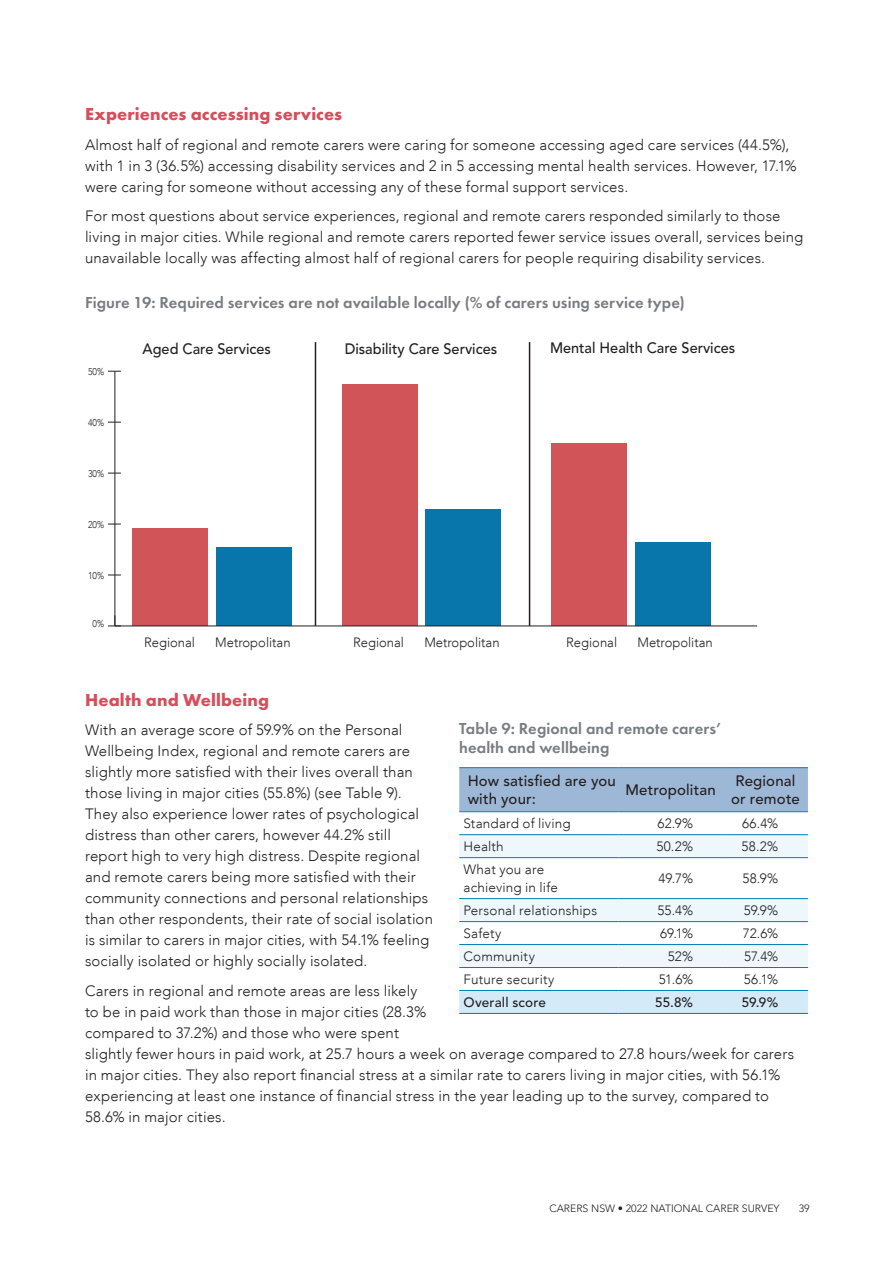
<style>
.page{position:relative;width:893px;height:1263px;background:#fff}
.page>*{position:absolute;margin:0;border:0;box-sizing:border-box;transform-origin:0 0}
.Heading_4{font:700 18px "Futura PT";letter-spacing:.005em;color:#d64e5b}
.body_copy{font:600 16.5px "Futura PT";letter-spacing:.005em;color:#787d83}
.table_heading{font:600 16.5px/19.5px "Futura PT";letter-spacing:.005em;color:#787d83}
.body_copy-2{font:300 15px/21px "Avenir LT";letter-spacing:.01em;color:#231f20}
.body_copy-3{font:500 15px "Avenir LT Std";color:#231f20;scale:.96 1}
.body_copy-4{font:500 15px/18px "Avenir LT Std";color:#231f20}
.body_copy-5{font:300 13.5px/18px "Avenir LT";letter-spacing:.005em;color:#231f20}
.body_copy-6{font:300 13.5px "Avenir LT";letter-spacing:.005em;color:#231f20;scale:.96 1}
.body_copy-7{font:500 13.5px "Avenir LT Std";letter-spacing:.01em;color:#231f20}
.t1{font:300 10.5px "Avenir LT Std";color:#231f20}
.t2{font:300 9.75px "Avenir LT";color:#231f20;scale:.89 1}
</style>
<div class="page">
<div style="left:216px;top:547px;width:76px;height:78px;background:#0876aa"></div>
<div style="left:426px;top:509px;width:75px;height:116px;background:#0876aa"></div>
<div style="left:635px;top:542px;width:75px;height:83px;background:#0876aa"></div>
<div style="left:133px;top:528px;width:75px;height:97px;background:#d15459"></div>
<div style="left:342px;top:384px;width:75px;height:241px;background:#d15459"></div>
<div style="left:551px;top:443px;width:76px;height:182px;background:#d15459"></div>
<hr style="left:115px;top:625px;width:642px;height:1px;background:#231f20">
<hr style="left:315px;top:342px;width:1px;height:284px;background:#231f20">
<hr style="left:529px;top:342px;width:1px;height:284px;background:#231f20">
<hr style="left:115px;top:371px;width:1px;height:255px;background:#231f20">
<svg style="left:108px;top:615px;width:13px;height:11px"></svg>
<svg style="left:108px;top:575px;width:13px;height:1px"></svg>
<svg style="left:108px;top:524px;width:13px;height:1px"></svg>
<svg style="left:108px;top:473px;width:13px;height:1px"></svg>
<svg style="left:108px;top:422px;width:13px;height:1px"></svg>
<svg style="left:108px;top:371px;width:13px;height:1px"></svg>
<div style="left:459px;top:768px;width:349px;height:45px;background:#9db8d6"></div>
<div style="left:459px;top:835px;width:349px;height:22px;background:#edf7fc"></div>
<svg style="left:459px;top:858px;width:349px;height:109px"></svg>
<div style="left:459px;top:991px;width:349px;height:22px;background:#d4eaf8"></div>
<hr style="left:459px;top:834px;width:159px;height:1px;background:#007db5">
<hr style="left:618px;top:834px;width:105px;height:1px;background:#007db5">
<hr style="left:723px;top:834px;width:85px;height:1px;background:#007db5">
<hr style="left:459px;top:767px;width:159px;height:1px;background:#007db5">
<hr style="left:618px;top:767px;width:105px;height:1px;background:#007db5">
<hr style="left:723px;top:767px;width:85px;height:1px;background:#007db5">
<hr style="left:459px;top:811px;width:159px;height:1px;background:#007db5">
<hr style="left:618px;top:811px;width:105px;height:1px;background:#007db5">
<hr style="left:723px;top:811px;width:85px;height:1px;background:#007db5">
<hr style="left:459px;top:857px;width:159px;height:1px;background:#007db5">
<hr style="left:618px;top:857px;width:105px;height:1px;background:#007db5">
<hr style="left:723px;top:857px;width:85px;height:1px;background:#007db5">
<hr style="left:459px;top:898px;width:159px;height:1px;background:#007db5">
<hr style="left:618px;top:898px;width:105px;height:1px;background:#007db5">
<hr style="left:723px;top:898px;width:85px;height:1px;background:#007db5">
<hr style="left:459px;top:921px;width:159px;height:1px;background:#007db5">
<hr style="left:618px;top:921px;width:105px;height:1px;background:#007db5">
<hr style="left:723px;top:921px;width:85px;height:1px;background:#007db5">
<hr style="left:459px;top:944px;width:159px;height:1px;background:#007db5">
<hr style="left:618px;top:944px;width:105px;height:1px;background:#007db5">
<hr style="left:723px;top:944px;width:85px;height:1px;background:#007db5">
<hr style="left:459px;top:967px;width:159px;height:1px;background:#007db5">
<hr style="left:618px;top:967px;width:105px;height:1px;background:#007db5">
<hr style="left:723px;top:967px;width:85px;height:1px;background:#007db5">
<hr style="left:459px;top:990px;width:159px;height:1px;background:#007db5">
<hr style="left:618px;top:990px;width:105px;height:1px;background:#007db5">
<hr style="left:723px;top:990px;width:85px;height:1px;background:#007db5">
<hr style="left:459px;top:1013px;width:159px;height:1px;background:#007db5">
<hr style="left:618px;top:1013px;width:105px;height:1px;background:#007db5">
<hr style="left:723px;top:1013px;width:85px;height:1px;background:#007db5">
<p class="Heading_4" style="left:85px;top:102px;width:259px">Experiences accessing services</p>
<p class="body_copy-2" style="left:85px;top:134px;width:713px">Almost half of regional and remote carers were caring for someone accessing aged care services (44.5%), with 1 in 3 (36.5%) accessing disability services and 2 in 5 accessing mental health services. However, 17.1% were caring for someone without accessing any of these formal support services.</p>
<p class="body_copy-2" style="left:85px;top:205px;width:720px">For most questions about service experiences, regional and remote carers responded similarly to those living in major cities. While regional and remote carers reported fewer service issues overall, services being unavailable locally was affecting almost half of regional carers for people requiring disability services.</p>
<p class="body_copy" style="left:85px;top:292px;width:601px">Figure 19: Required services are not available locally (% of carers using service type)</p>
<p class="t2" style="left:88px;top:366px;width:20px">50%</p>
<p class="t2" style="left:88px;top:417px;width:20px">40%</p>
<p class="t2" style="left:88px;top:468px;width:20px">30%</p>
<p class="t2" style="left:88px;top:519px;width:20px">20%</p>
<p class="t2" style="left:88px;top:570px;width:20px">10%</p>
<p class="t2" style="left:93px;top:618px;width:15px">0%</p>
<p class="body_copy-3" style="left:143px;top:340px;width:135px">Aged Care Services</p>
<p class="body_copy-3" style="left:345px;top:340px;width:160px">Disability Care Services</p>
<p class="body_copy-3" style="left:550px;top:339px;width:194px">Mental Health Care Services</p>
<p class="body_copy-6" style="left:144px;top:635px;width:55px">Regional</p>
<p class="body_copy-6" style="left:215px;top:635px;width:80px">Metropolitan</p>
<p class="body_copy-6" style="left:353px;top:635px;width:55px">Regional</p>
<p class="body_copy-6" style="left:424px;top:635px;width:80px">Metropolitan</p>
<p class="body_copy-6" style="left:566px;top:635px;width:55px">Regional</p>
<p class="body_copy-6" style="left:637px;top:635px;width:80px">Metropolitan</p>
<p class="Heading_4" style="left:85px;top:688px;width:186px">Health and Wellbeing</p>
<p class="body_copy-2" style="left:85px;top:719px;width:349px">With an average score of 59.9% on the Personal Wellbeing Index, regional and remote carers are slightly more satisfied with their lives overall than those living in major cities (55.8%) (see Table 9).<br>They also experience lower rates of psychological distress than other carers, however 44.2% still report high to very high distress. Despite regional and remote carers being more satisfied with their community connections and personal relationships than other respondents, their rate of social isolation is similar to carers in major cities, with 54.1% feeling socially isolated or highly socially isolated.</p>
<p class="body_copy-2" style="left:85px;top:980px;width:711px">Carers in regional and remote areas are less likely<br>to be in paid work than those in major cities (28.3%<br>compared to 37.2%) and those who were spent<br>slightly fewer hours in paid work, at 25.7 hours a week on average compared to 27.8 hours/week for carers in major cities. They also report financial stress at a similar rate to carers living in major cities, with 56.1% experiencing at least one instance of financial stress in the year leading up to the survey, compared to 58.6% in major cities.</p>
<p class="table_heading" style="left:459px;top:718px;width:263px">Table 9: Regional and remote carers’ health and wellbeing</p>
<p class="body_copy-4" style="left:468px;top:772px;width:150px">How satisfied are you with your:</p>
<p class="body_copy-4" style="left:625px;top:781px;width:92px">Metropolitan</p>
<p class="body_copy-4" style="left:731px;top:772px;width:70px">Regional or remote</p>
<p class="body_copy-5" style="left:463px;top:815px;width:109px">Standard of living</p>
<p class="body_copy-5" style="left:658px;top:815px;width:37px">62.9%</p>
<p class="body_copy-5" style="left:742px;top:815px;width:38px">66.4%</p>
<p class="body_copy-5" style="left:463px;top:838px;width:42px">Health</p>
<p class="body_copy-5" style="left:656px;top:838px;width:38px">50.2%</p>
<p class="body_copy-5" style="left:741px;top:838px;width:38px">58.2%</p>
<p class="body_copy-5" style="left:463px;top:861px;width:96px">What you are achieving in life</p>
<p class="body_copy-5" style="left:659px;top:870px;width:36px">49.7%</p>
<p class="body_copy-5" style="left:742px;top:870px;width:37px">58.9%</p>
<p class="body_copy-5" style="left:463px;top:901px;width:135px">Personal relationships</p>
<p class="body_copy-5" style="left:657px;top:901px;width:37px">55.4%</p>
<p class="body_copy-5" style="left:744px;top:901px;width:36px">59.9%</p>
<p class="body_copy-5" style="left:463px;top:924px;width:39px">Safety</p>
<p class="body_copy-5" style="left:660px;top:924px;width:34px">69.1%</p>
<p class="body_copy-5" style="left:743px;top:924px;width:37px">72.6%</p>
<p class="body_copy-5" style="left:463px;top:947px;width:73px">Community</p>
<p class="body_copy-5" style="left:668px;top:947px;width:27px">52%</p>
<p class="body_copy-5" style="left:744px;top:947px;width:36px">57.4%</p>
<p class="body_copy-5" style="left:463px;top:970px;width:92px">Future security</p>
<p class="body_copy-5" style="left:659px;top:970px;width:36px">51.6%</p>
<p class="body_copy-5" style="left:744px;top:970px;width:36px">56.1%</p>
<p class="body_copy-7" style="left:463px;top:994px;width:84px">Overall score</p>
<p class="body_copy-7" style="left:655px;top:994px;width:40px">55.8%</p>
<p class="body_copy-7" style="left:742px;top:994px;width:38px">59.9%</p>
<p class="t1" style="left:549px;top:1203px;width:232px">CARERS NSW • 2022 NATIONAL CARER SURVEY</p>
<p class="t1" style="left:799px;top:1203px;width:12px">39</p>
</div>
